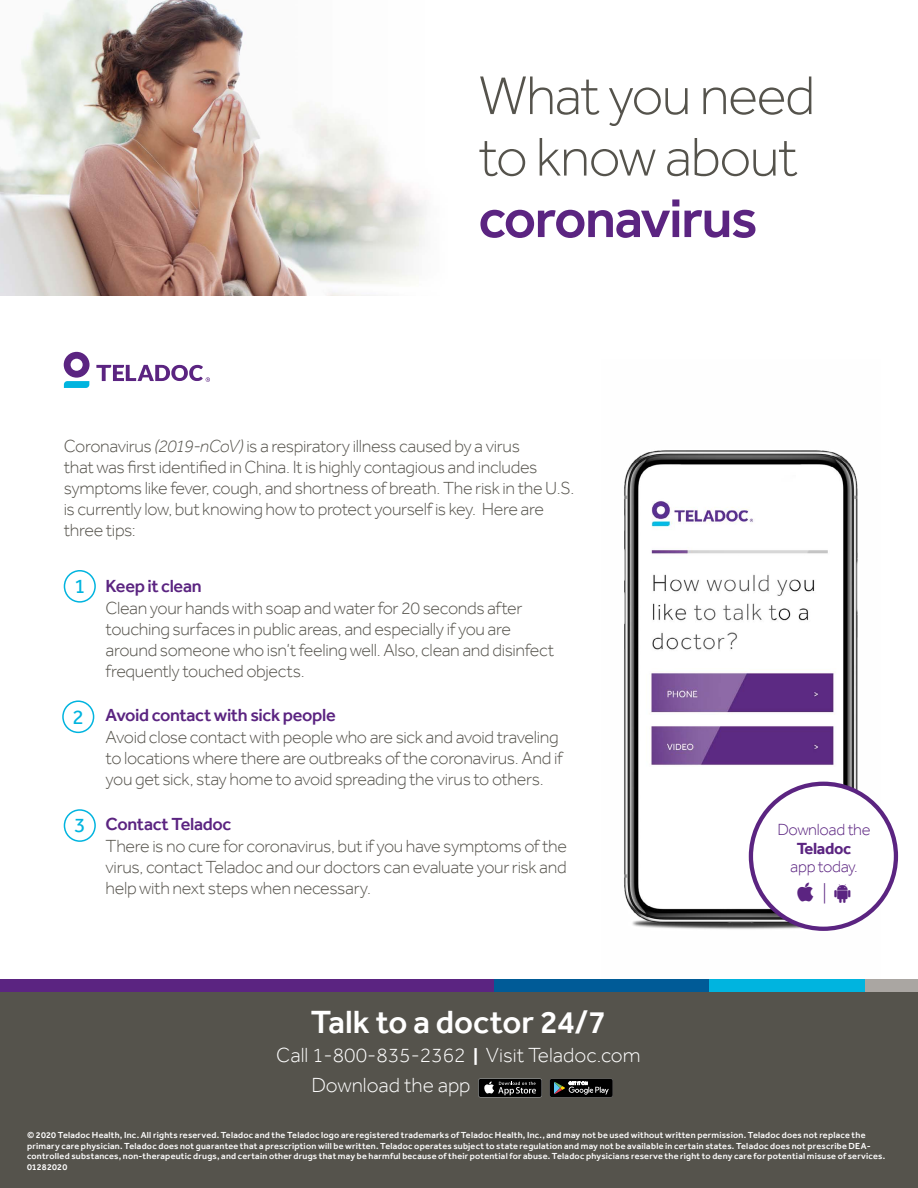
<style>
.page{position:relative;width:918px;height:1188px;background:#fff}
.page>*{position:absolute;margin:0;border:0;box-sizing:border-box;transform-origin:0 0}
.t1{font:300 56.4px "Effra";letter-spacing:-.03em;color:#55534c}
.t2{font:500 56.4px "Effra";letter-spacing:-.025em;color:#5b2481}
.t3{font:500 33px "Effra";letter-spacing:-.005em;color:#fff}
.t4{font:300 21px "Effra";color:#fff}
.t5{font:21px "Effra";color:#00b4df}
.t6{font:300 20.4px "Effra";color:#5b2481}
.t7{font:300 18px/21px "Effra";letter-spacing:-.02em;color:#55534c}
.t8{font:500 18px "Effra";letter-spacing:-.02em;color:#5b2481}
.t9{font:300 16.5px/18.3px "Effra";letter-spacing:-.02em;color:#5b2481;text-align:center}
.t10{font:500 9px/10.5px "Effra";letter-spacing:.025em;color:#fff}
.s1{font-style:italic}
.s2{font-weight:500;font-size:16.8px}
.s3{font-weight:700}
</style>
<div class="page">
<img style="left:0;top:0;width:426px;height:296px">
<img style="left:624px;top:450px;width:257px;height:481px">
<div style="left:751px;top:784px;width:145px;height:145px;background:#fff;border-radius:50%"></div>
<div style="left:749px;top:782px;width:149px;height:149px;border:4px solid #5b2481;border-radius:50%"></div>
<svg style="left:64px;top:352px;width:26px;height:36px"></svg>
<svg style="left:96px;top:365px;width:114px;height:17px"></svg>
<div style="left:0;top:989px;width:918px;height:199px;background:#55534c"></div>
<div style="left:0;top:979px;width:904px;height:12px;background:#5b2481"></div>
<div style="left:494px;top:979px;width:271px;height:12px;background:#005b97"></div>
<div style="left:710px;top:979px;width:208px;height:12px;background:#00b4df"></div>
<div style="left:865px;top:979px;width:53px;height:12px;background:#aaa6a2"></div>
<svg style="left:478px;top:1079px;width:64px;height:18px"></svg>
<div style="left:479px;top:1079px;width:63px;height:18px;background:#000;border-radius:2px"></div>
<svg style="left:484px;top:1081px;width:52px;height:14px"></svg>
<svg style="left:550px;top:1079px;width:63px;height:18px"></svg>
<div style="left:64px;top:809px;width:32px;height:33px;border:2px solid #00b4df;border-radius:50%"></div>
<div style="left:62px;top:700px;width:32px;height:33px;border:2px solid #00b4df;border-radius:50%"></div>
<div style="left:64px;top:570px;width:32px;height:33px;border:2px solid #00b4df;border-radius:50%"></div>
<p class="t1" style="left:478px;top:64px;width:338px">What you need</p>
<p class="t1" style="left:478px;top:125px;width:321px">to know about</p>
<p class="t2" style="left:478px;top:185px;width:281px">coronavirus</p>
<p class="t7" style="left:64px;top:436px;width:512px">Coronavirus <span class="s1">(2019-nCoV)</span> is a respiratory illness caused by a virus<br>that was first identified in China. It is highly contagious and includes symptoms like fever, cough, and shortness of breath. The risk in the U.S. is currently low, but knowing how to protect yourself is key. Here are three tips:</p>
<p class="t5" style="left:74px;top:574px;width:13px">1</p>
<p class="t5" style="left:73px;top:704px;width:13px">2</p>
<p class="t5" style="left:74px;top:813px;width:13px">3</p>
<p class="t8" style="left:106px;top:575px;width:98px">Keep it clean</p>
<p class="t7" style="left:106px;top:597px;width:450px">Clean your hands with soap and water for 20 seconds after touching surfaces in public areas, and especially if you are around someone who isn’t feeling well. Also, clean and disinfect frequently touched objects.</p>
<p class="t8" style="left:106px;top:704px;width:232px">Avoid contact with sick people</p>
<p class="t7" style="left:106px;top:727px;width:459px">Avoid close contact with people who are sick and avoid traveling to locations where there are outbreaks of the coronavirus. And if you get sick, stay home to avoid spreading the virus to others.</p>
<p class="t8" style="left:106px;top:813px;width:127px">Contact Teladoc</p>
<p class="t7" style="left:106px;top:835px;width:463px;text-align:justify">There is no cure for coronavirus, but if you have symptoms of the virus, contact Teladoc and our doctors can evaluate your risk and help with next steps when necessary.</p>
<p class="t3" style="left:311px;top:1003px;width:297px">Talk to a doctor 24/7</p>
<p class="t4" style="left:276px;top:1043px;width:366px">Call 1-800-835-2362 <span class="s2">|</span> Visit Teladoc.com</p>
<p class="t4" style="left:311px;top:1073px;width:161px">Download the app</p>
<p class="t9" style="left:778px;top:820px;width:95px">Download the<br><span class="s3">Teladoc<br></span>app today.</p>
<p class="t6" style="left:823px;top:882px;width:6px">|</p>
<p class="t10" style="left:27px;top:1130px;width:860px">© 2020 Teladoc Health, Inc. All rights reserved. Teladoc and the Teladoc logo are registered trademarks of Teladoc Health, Inc., and may not be used without written permission. Teladoc does not replace the primary care physician. Teladoc does not guarantee that a prescription will be written. Teladoc operates subject to state regulation and may not be available in certain states. Teladoc does not prescribe DEA&shy;controlled substances, non-therapeutic drugs, and certain other drugs that may be harmful because of their potential for abuse. Teladoc physicians reserve the right to deny care for potential misuse of services.<br>01282020</p>
</div>
